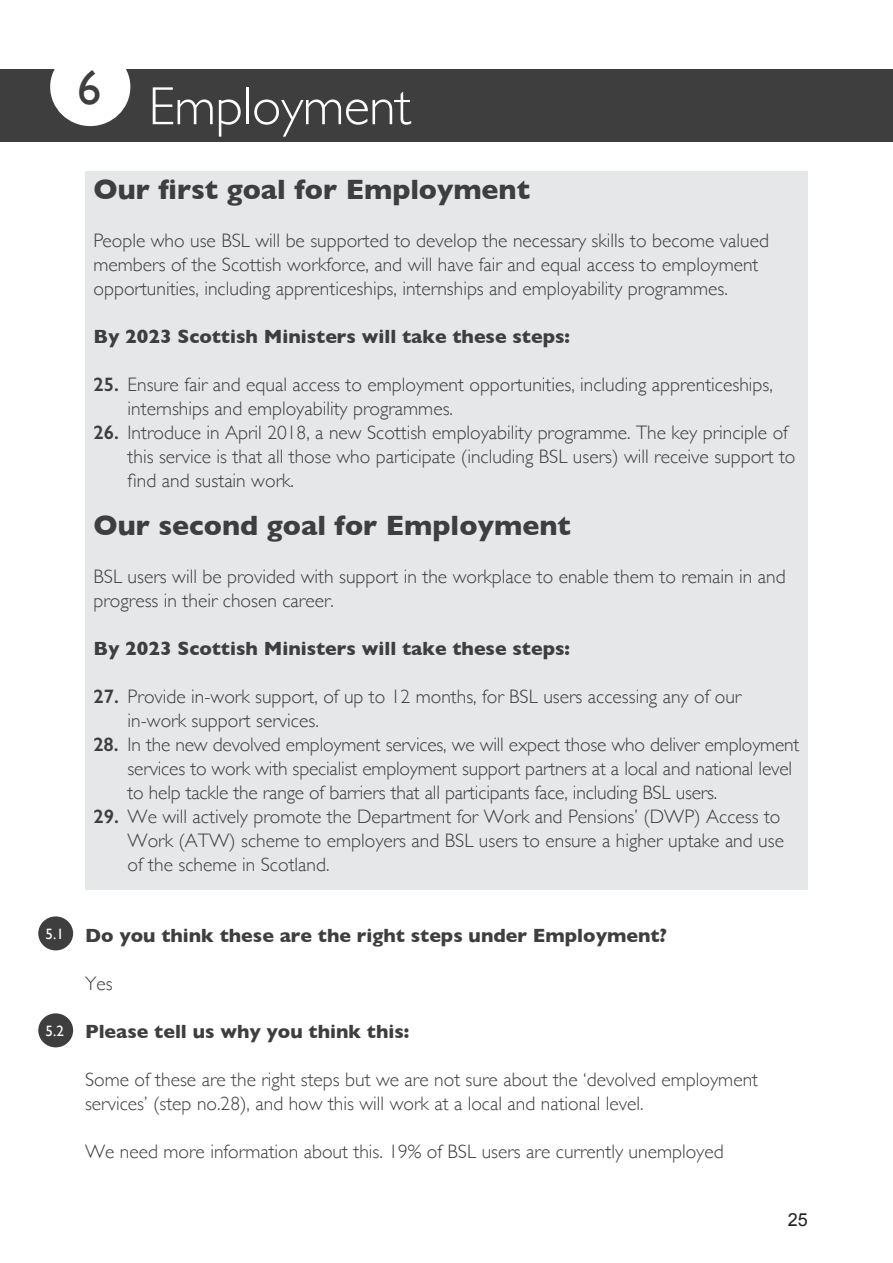
<style>
.page{position:relative;width:893px;height:1263px;background:#fff}
.page>*{position:absolute;margin:0;border:0;box-sizing:border-box;transform-origin:0 0}
.t1{font:300 54px "Gill Sans";letter-spacing:-.01em;color:#fff}
.t2{font:48.3px "Gill Sans";color:#3e3e3f}
.t3{font:700 28.5px "Gill Sans";color:#3e3e3f}
.t4{font:300 19.5px/24px "Gill Sans";color:#3e3e3f}
.t5{font:700 19.5px "Gill Sans";color:#3e3e3f}
.t6{font:18px "Arial";color:#231f20}
.t7{font:15px "Gill Sans";color:#fff}
.s1{font-weight:600}
</style>
<div class="page">
<div style="left:0;top:69px;width:893px;height:72px;background:#3e3e3f"></div>
<div style="left:50px;top:48px;width:80px;height:78px;background:#fff;border-radius:50%"></div>
<div style="left:38px;top:916px;width:35px;height:34px;background:#3e3e3f;border-radius:50%"></div>
<div style="left:38px;top:1013px;width:35px;height:34px;background:#3e3e3f;border-radius:50%"></div>
<div style="left:85px;top:171px;width:723px;height:719px;background:#e6e7e9"></div>
<h2 class="t2" style="left:77px;top:59px;width:26px">6</h2>
<h1 class="t1" style="left:148px;top:64px;width:264px">Employment</h1>
<h3 class="t3" style="left:94px;top:167px;width:438px">Our first goal for Employment</h3>
<p class="t4" style="left:94px;top:228px;width:677px">People who use BSL will be supported to develop the necessary skills to become valued members of the Scottish workforce, and will have fair and equal access to employment opportunities, including apprenticeships, internships and employability programmes.</p>
<p class="t5" style="left:94px;top:321px;width:478px">By 2023 Scottish Ministers will take these steps:</p>
<p class="t4" style="left:128px;top:372px;width:647px;text-indent:-34px"><span class="s1">25.</span> Ensure fair and equal access to employment opportunities, including apprenticeships, internships and employability programmes.</p>
<p class="t4" style="left:128px;top:420px;width:669px;text-indent:-34px"><span class="s1">26.</span> Introduce in April 2018, a new Scottish employability programme. The key principle of this service is that all those who participate (including BSL users) will receive support to find and sustain work.</p>
<h3 class="t3" style="left:94px;top:503px;width:479px">Our second goal for Employment</h3>
<p class="t4" style="left:94px;top:564px;width:694px">BSL users will be provided with support in the workplace to enable them to remain in and progress in their chosen career.</p>
<p class="t5" style="left:94px;top:633px;width:478px">By 2023 Scottish Ministers will take these steps:</p>
<p class="t4" style="left:128px;top:684px;width:615px;text-indent:-34px"><span class="s1">27.</span> Provide in-work support, of up to 12 months, for BSL users accessing any of our in-work support services.</p>
<p class="t4" style="left:128px;top:732px;width:673px;text-indent:-34px"><span class="s1">28.</span> In the new devolved employment services, we will expect those who deliver employment services to work with specialist employment support partners at a local and national level to help tackle the range of barriers that all participants face, including BSL users.</p>
<p class="t4" style="left:128px;top:804px;width:658px;text-indent:-34px"><span class="s1">29.</span> We will actively promote the Department for Work and Pensions’ (DWP) Access to<br>Work (ATW) scheme to employers and BSL users to ensure a higher uptake and use of the scheme in Scotland.</p>
<p class="t7" style="left:46px;top:925px;width:20px">5.1</p>
<p class="t7" style="left:46px;top:1022px;width:20px">5.2</p>
<p class="t5" style="left:85px;top:919px;width:583px">Do you think these are the right steps under Employment?</p>
<p class="t4" style="left:85px;top:970px;width:29px">Yes</p>
<p class="t5" style="left:85px;top:1015px;width:326px">Please tell us why you think this:</p>
<p class="t4" style="left:85px;top:1066px;width:675px">Some of these are the right steps but we are not sure about the ‘devolved employment services’ (step no.28), and how this will work at a local and national level.</p>
<p class="t4" style="left:85px;top:1138px;width:640px">We need more information about this. 19% of BSL users are currently unemployed</p>
<p class="t6" style="left:788px;top:1208px;width:22px">25</p>
</div>
